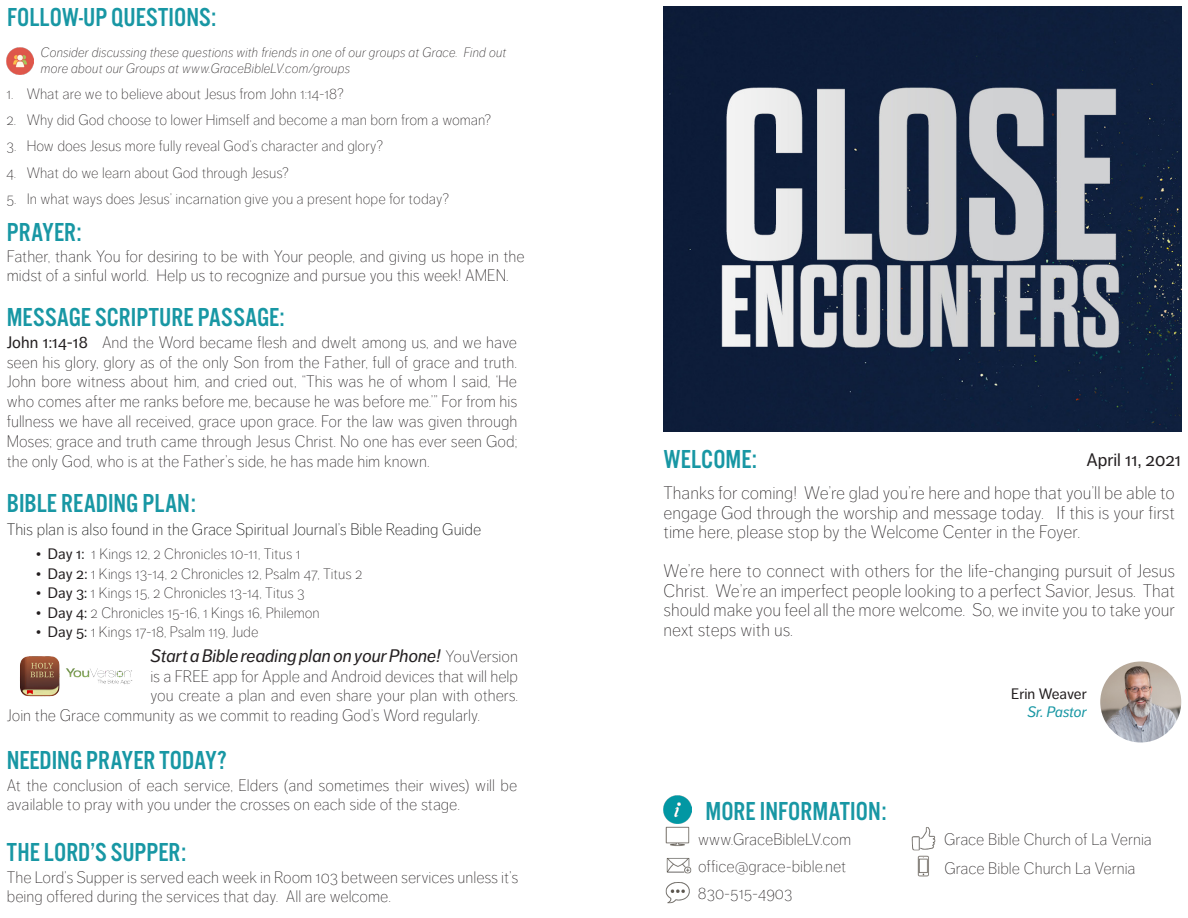
<style>
.page{position:relative;width:1188px;height:918px;background:#fff}
.page>*{position:absolute;margin:0;border:0;box-sizing:border-box;transform-origin:0 0}
.t1{font:27px "Alternate Got No 3 D";color:#1897a4}
.Body{font:300 expanded 18px/19.5px "Dagny Pro";color:#231f20;text-align:justify}
.t2{font:italic 18px "Dagny Pro";color:#231f20}
.t3{font:18px "Dagny Pro";color:#231f20}
.t4{font:300 expanded 16.5px/19.8px "Dagny Pro";color:#231f20}
.t5{font:300 expanded 16.5px "Dagny Pro";color:#000}
.t6{font:300 expanded 15px "Dagny Pro";color:#231f20}
.t7{font:15px "Dagny Pro";letter-spacing:-.005em;color:#231f20}
.t8{font:italic 15px "Dagny Pro";letter-spacing:-.005em;color:#1897a4}
.t9{font:italic 300 expanded 13.5px/16.2px "Dagny Pro";letter-spacing:.01em;color:#231f20}
.s1{font-weight:400;font-stretch:normal}
.s2{font-weight:300;font-style:normal;font-stretch:expanded;font-size:16.5px}
</style>
<div class="page">
<img style="left:663px;top:7px;width:518px;height:425px">
<img style="left:665px;top:826px;width:25px;height:20px">
<img style="left:917px;top:855px;width:12px;height:22px">
<img style="left:667px;top:858px;width:24px;height:16px">
<img style="left:665px;top:882px;width:24px;height:22px">
<img style="left:911px;top:827px;width:25px;height:24px">
<img style="left:1100px;top:662px;width:81px;height:80px;border-radius:40px">
<img style="left:7px;top:48px;width:27px;height:27px">
<img style="left:663px;top:795px;width:28px;height:28px">
<img style="left:20px;top:656px;width:113px;height:41px">
<p class="t1" style="left:7px;top:3px;width:210px">FOLLOW-UP QUESTIONS:</p>
<p class="t9" style="left:41px;top:45px;width:467px">Consider discussing these questions with friends in one of our groups at Grace. Find out more about our Groups at www.GraceBibleLV.com/groups</p>
<p class="t6" style="left:6px;top:85px;width:339px">1. What are we to believe about Jesus from John 1:14-18?</p>
<p class="t6" style="left:6px;top:112px;width:486px">2. Why did God choose to lower Himself and become a man born from a woman?</p>
<p class="t6" style="left:6px;top:138px;width:378px">3. How does Jesus more fully reveal God’s character and glory?</p>
<p class="t6" style="left:6px;top:164px;width:284px">4. What do we learn about God through Jesus?</p>
<p class="t6" style="left:6px;top:190px;width:444px">5. In what ways does Jesus’ incarnation give you a present hope for today?</p>
<p class="t1" style="left:7px;top:218px;width:76px">PRAYER:</p>
<p class="t4" style="left:7px;top:247px;width:520px">Father, thank You for desiring to be with Your people, and giving us hope in the midst of a sinful world. Help us to recognize and pursue you this week! AMEN.</p>
<p class="t1" style="left:7px;top:303px;width:279px">MESSAGE SCRIPTURE PASSAGE:</p>
<p class="t4" style="left:7px;top:332px;width:512px;text-align:justify"><span class="s1">John 1:14-18</span> And the Word became flesh and dwelt among us, and we have seen his glory, glory as of the only Son from the Father, full of grace and truth.<br>John bore witness about him, and cried out, “This was he of whom I said, ‘He who comes after me ranks before me, because he was before me.’” For from his fullness we have all received, grace upon grace. For the law was given through Moses; grace and truth came through Jesus Christ. No one has ever seen God; the only God, who is at the Father’s side, he has made him known.</p>
<p class="t1" style="left:7px;top:489px;width:191px">BIBLE READING PLAN:</p>
<p class="t5" style="left:7px;top:520px;width:476px">This plan is also found in the Grace Spiritual Journal’s Bible Reading Guide</p>
<p class="t6" style="left:36px;top:545px;width:266px"><span class="s1">• Day 1:</span> 1 Kings 12, 2 Chronicles 10-11, Titus 1</p>
<p class="t6" style="left:36px;top:565px;width:328px"><span class="s1">• Day 2:</span> 1 Kings 13-14, 2 Chronicles 12, Psalm 47, Titus 2</p>
<p class="t6" style="left:36px;top:584px;width:270px"><span class="s1">• Day 3:</span> 1 Kings 15, 2 Chronicles 13-14, Titus 3</p>
<p class="t6" style="left:36px;top:604px;width:285px"><span class="s1">• Day 4:</span> 2 Chronicles 15-16, 1 Kings 16, Philemon</p>
<p class="t6" style="left:36px;top:623px;width:224px"><span class="s1">• Day 5:</span> 1 Kings 17-18, Psalm 119, Jude</p>
<p class="t2" style="left:150px;top:646px;width:369px">Start a Bible reading plan on your Phone! <span class="s2">YouVersion</span></p>
<p class="t4" style="left:150px;top:666px;width:369px">is a FREE app for Apple and Android devices that will help</p>
<p class="t4" style="left:150px;top:686px;width:369px">you create a plan and even share your plan with others.</p>
<p class="t4" style="left:7px;top:705px;width:475px">Join the Grace community as we commit to reading God’s Word regularly.</p>
<p class="t1" style="left:7px;top:746px;width:221px">NEEDING PRAYER TODAY?</p>
<p class="t4" style="left:7px;top:775px;width:512px">At the conclusion of each service, Elders (and sometimes their wives) will be available to pray with you under the crosses on each side of the stage.</p>
<p class="t1" style="left:7px;top:838px;width:181px">THE LORD’S SUPPER:</p>
<p class="t4" style="left:7px;top:868px;width:513px">The Lord’s Supper is served each week in Room 103 between services unless it’s being offered during the services that day. All are welcome.</p>
<p class="t1" style="left:664px;top:445px;width:95px">WELCOME:</p>
<p class="t3" style="left:1086px;top:450px;width:96px">April 11, 2021</p>
<p class="Body" style="left:664px;top:484px;width:513px">Thanks for coming! We’re glad you’re here and hope that you’ll be able to engage God through the worship and message today. If this is your first time here, please stop by the Welcome Center in the Foyer.</p>
<p class="Body" style="left:664px;top:562px;width:513px">We’re here to connect with others for the life-changing pursuit of Jesus Christ. We’re an imperfect people looking to a perfect Savior, Jesus. That should make you feel all the more welcome. So, we invite you to take your next steps with us.</p>
<p class="t1" style="left:706px;top:796px;width:182px">MORE INFORMATION:</p>
<p class="t4" style="left:698px;top:830px;width:155px">www.GraceBibleLV.com</p>
<p class="t4" style="left:698px;top:857px;width:150px">office@grace-bible.net</p>
<p class="t4" style="left:698px;top:884px;width:96px">830-515-4903</p>
<p class="t7" style="left:1011px;top:685px;width:77px">Erin Weaver</p>
<p class="t8" style="left:1027px;top:703px;width:61px">Sr. Pastor</p>
<p class="t4" style="left:944px;top:830px;width:209px">Grace Bible Church of La Vernia</p>
<p class="t4" style="left:944px;top:858px;width:193px">Grace Bible Church La Vernia</p>
</div>
